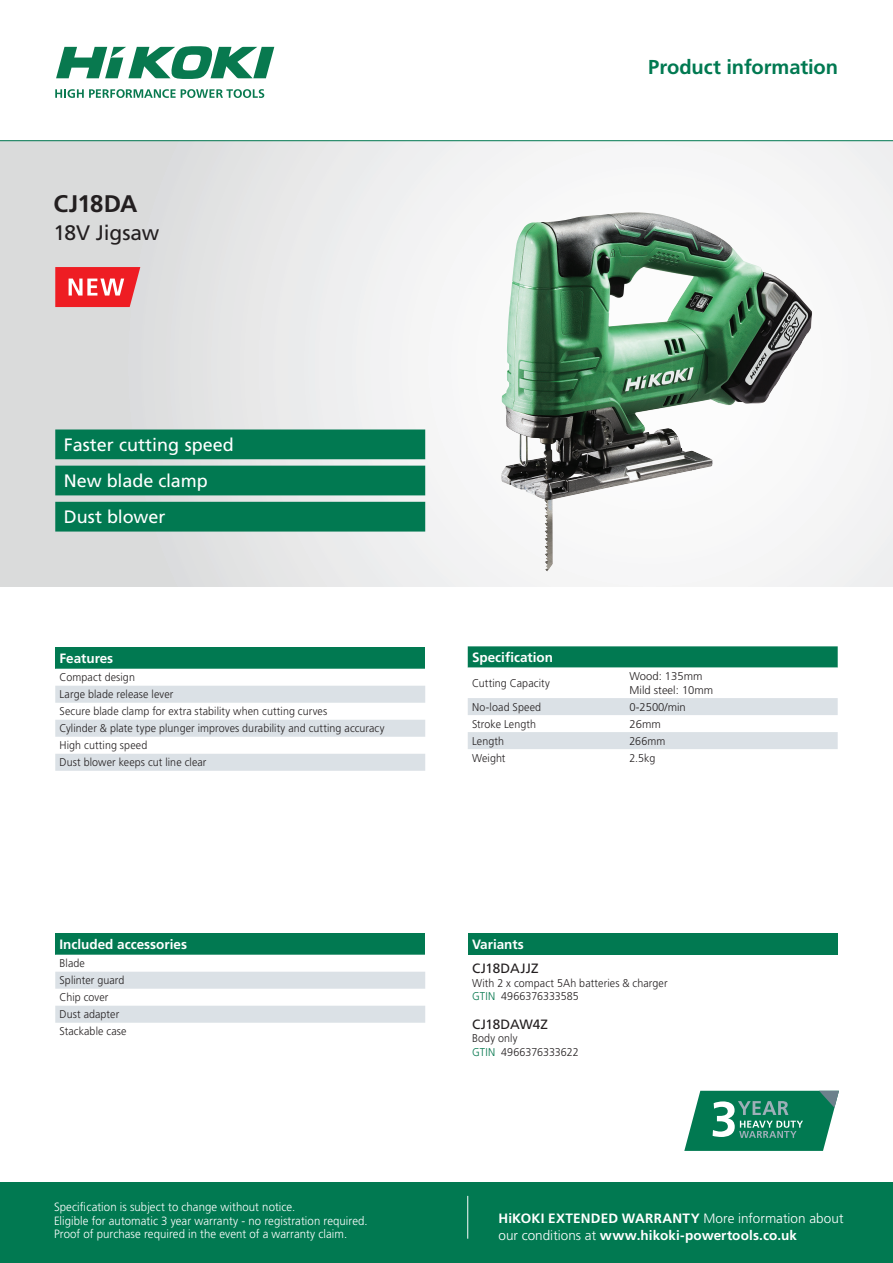
<style>
.page{position:relative;width:893px;height:1263px;background:#fff}
.page>*{position:absolute;margin:0;border:0;box-sizing:border-box;transform-origin:0 0}
.CatNL_Typenumber_sma{font:700 24px "Frutiger LT Std";letter-spacing:-.025em;color:#231f20}
.CatNL_Product_subscr{font:21px "Frutiger LT Std";letter-spacing:-.01em;color:#231f20}
.t1{font:700 20.1px "Frutiger LT Std";letter-spacing:-.005em;color:#017951}
.USP_white_-_green_pa{font:18px "Frutiger LT Std";color:#fff}
.t2{font:700 13.5px/16.5px "Frutiger LT Std";color:#fff}
.Product_subscribe_bl{font:13.5px "Frutiger LT Std";letter-spacing:-.005em;color:#231f20}
.Footnote{font:300 12px "Frutiger LT Std";letter-spacing:.005em;color:#fff;scale:.95 1}
.CatNL_Technische_spe{font:300 11.25px "Frutiger LT Std";letter-spacing:.01em;color:#231f20;scale:.95 1}
.CatNL_Technische_spe-2{font:300 11.25px "Frutiger LT Std";letter-spacing:.01em;color:#231f20}
.s1{color:#00754b}
.s2{font-weight:300}
</style>
<div class="page">
<svg style="left:0;top:141px;width:893px;height:446px"></svg>
<svg style="left:55px;top:89px;width:209px;height:9px"></svg>
<svg style="left:56px;top:46px;width:218px;height:33px"></svg>
<div style="left:0;top:1182px;width:893px;height:81px;background:#017951"></div>
<hr style="left:0;top:140px;width:893px;height:1px;background:#017951">
<hr style="left:467px;top:1196px;width:1px;height:43px;background:#fff">
<div style="left:55px;top:933px;width:370px;height:22px;background:#017951"></div>
<svg style="left:55px;top:971px;width:370px;height:52px"></svg>
<div style="left:468px;top:933px;width:370px;height:22px;background:#017951"></div>
<div style="left:55px;top:647px;width:370px;height:22px;background:#017951"></div>
<svg style="left:55px;top:685px;width:370px;height:86px"></svg>
<svg style="left:468px;top:646px;width:370px;height:103px"></svg>
<svg style="left:55px;top:429px;width:370px;height:102px;background:#1e8764"></svg>
<img style="left:501px;top:212px;width:135px;height:359px">
<svg style="left:55px;top:267px;width:85px;height:40px;background:#ef474c"></svg>
<svg style="left:684px;top:1091px;width:155px;height:60px;background:#369274"></svg>
<p class="CatNL_Typenumber_sma" style="left:54px;top:190px;width:85px">CJ18DA</p>
<p class="CatNL_Product_subscr" style="left:54px;top:220px;width:107px">18V Jigsaw</p>
<p class="USP_white_-_green_pa" style="left:64px;top:434px;width:172px">Faster cutting speed</p>
<p class="USP_white_-_green_pa" style="left:64px;top:470px;width:145px">New blade clamp</p>
<p class="USP_white_-_green_pa" style="left:64px;top:507px;width:103px">Dust blower</p>
<p class="t2" style="left:60px;top:650px;width:55px">Features</p>
<p class="CatNL_Technische_spe" style="left:60px;top:671px;width:81px">Compact design</p>
<p class="CatNL_Technische_spe" style="left:60px;top:688px;width:121px">Large blade release lever</p>
<p class="CatNL_Technische_spe" style="left:60px;top:705px;width:283px">Secure blade clamp for extra stability when cutting curves</p>
<p class="CatNL_Technische_spe" style="left:60px;top:722px;width:344px">Cylinder &amp; plate type plunger improves durability and cutting accuracy</p>
<p class="CatNL_Technische_spe" style="left:60px;top:739px;width:94px">High cutting speed</p>
<p class="CatNL_Technische_spe" style="left:60px;top:756px;width:156px">Dust blower keeps cut line clear</p>
<p class="t2" style="left:60px;top:936px;width:129px">Included accessories</p>
<p class="CatNL_Technische_spe" style="left:60px;top:957px;width:28px">Blade</p>
<p class="CatNL_Technische_spe" style="left:60px;top:974px;width:70px">Splinter guard</p>
<p class="CatNL_Technische_spe" style="left:60px;top:991px;width:53px">Chip cover</p>
<p class="CatNL_Technische_spe" style="left:60px;top:1008px;width:64px">Dust adapter</p>
<p class="CatNL_Technische_spe" style="left:60px;top:1025px;width:72px">Stackable case</p>
<p class="Footnote" style="left:54px;top:1200px;width:256px">Specification is subject to change without notice.</p>
<p class="Footnote" style="left:54px;top:1214px;width:332px">Eligible for automatic 3 year warranty - no registration required.</p>
<p class="Footnote" style="left:54px;top:1227px;width:310px">Proof of purchase required in the event of a warranty claim.</p>
<h3 class="t1" style="left:648px;top:56px;width:191px">Product information</h3>
<p class="t2" style="left:472px;top:649px;width:83px">Specification</p>
<p class="CatNL_Technische_spe" style="left:472px;top:677px;width:83px">Cutting Capacity</p>
<p class="CatNL_Technische_spe-2" style="left:629px;top:670px;width:74px">Wood: 135mm</p>
<p class="CatNL_Technische_spe-2" style="left:629px;top:684px;width:85px">Mild steel: 10mm</p>
<p class="CatNL_Technische_spe" style="left:472px;top:700px;width:74px">No-load Speed</p>
<p class="CatNL_Technische_spe-2" style="left:629px;top:700px;width:58px">0-2500/min</p>
<p class="CatNL_Technische_spe" style="left:472px;top:717px;width:69px">Stroke Length</p>
<p class="CatNL_Technische_spe-2" style="left:629px;top:717px;width:33px">26mm</p>
<p class="CatNL_Technische_spe" style="left:472px;top:734px;width:35px">Length</p>
<p class="CatNL_Technische_spe" style="left:629px;top:734px;width:39px">266mm</p>
<p class="CatNL_Technische_spe" style="left:472px;top:751px;width:37px">Weight</p>
<p class="CatNL_Technische_spe" style="left:629px;top:751px;width:29px">2.5kg</p>
<p class="t2" style="left:472px;top:936px;width:53px">Variants</p>
<p class="Product_subscribe_bl" style="left:472px;top:961px;width:68px">CJ18DAJJZ</p>
<p class="CatNL_Technische_spe" style="left:472px;top:976px;width:207px">With 2 x compact 5Ah batteries &amp; charger</p>
<p class="CatNL_Technische_spe" style="left:472px;top:990px;width:114px"><span class="s1">GTIN</span> 4966376333585</p>
<p class="Product_subscribe_bl" style="left:472px;top:1016px;width:78px">CJ18DAW4Z</p>
<p class="CatNL_Technische_spe" style="left:472px;top:1032px;width:49px">Body only</p>
<p class="CatNL_Technische_spe" style="left:472px;top:1045px;width:114px"><span class="s1">GTIN</span> 4966376333622</p>
<p class="t2" style="left:498px;top:1210px;width:346px">HiKOKI EXTENDED WARRANTY <span class="s2">More information about our conditions at</span> www.hikoki-powertools.co.uk</p>
</div>
